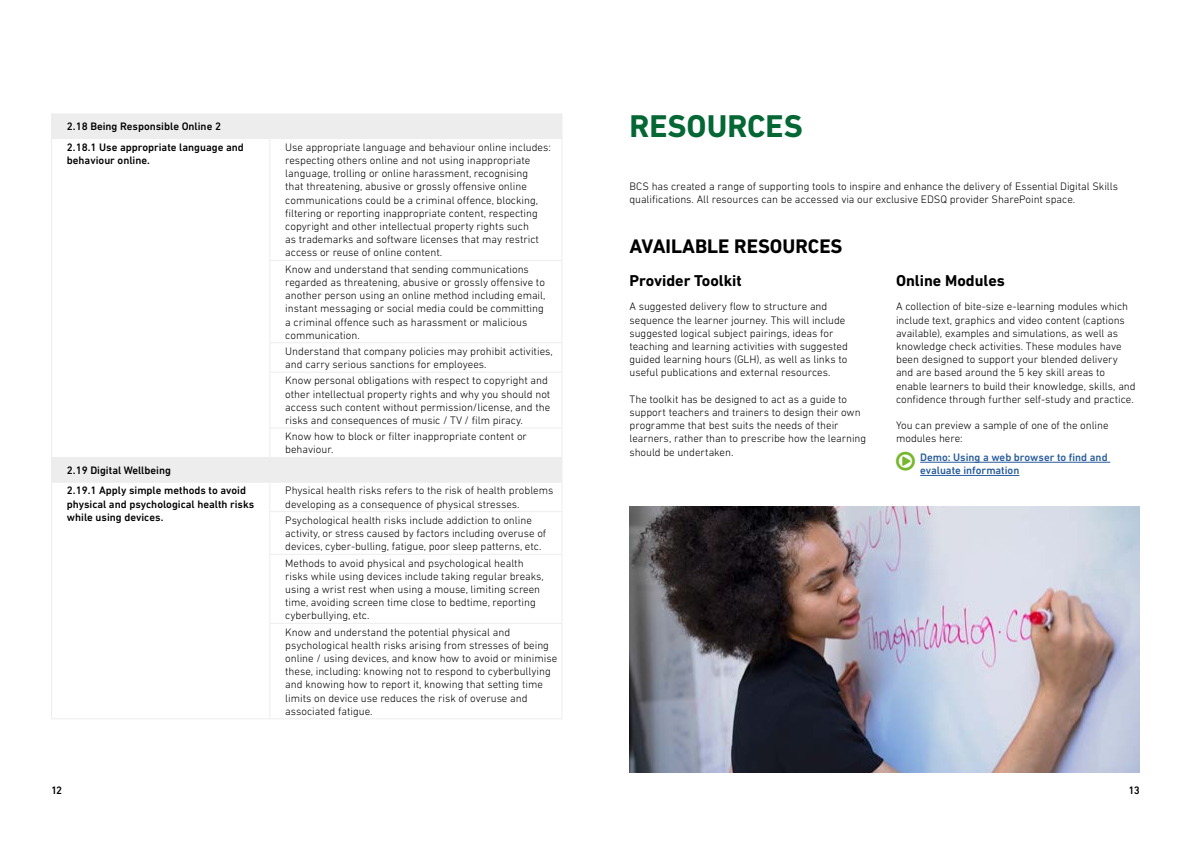
<style>
.page{position:relative;width:1191px;height:842px;background:#fff}
.page>*{position:absolute;margin:0;border:0;box-sizing:border-box;transform-origin:0 0}
.t1{font:700 32px "DIN Next LT Pro";color:#046734}
.t2{font:700 20px "DIN Next LT Pro";color:#000}
.t3{font:700 16px "DIN Next LT Pro";color:#000}
.t4{font:300 11px/13.2px "DIN Next LT Pro";color:#000}
.t5{font:500 11px/20.5px "DIN Next LT Pro";color:#000}
.t6{font:500 11px/13.2px "DIN Next LT Pro";color:#275b9b}
</style>
<div class="page">
<svg style="left:52px;top:114px;width:509px;height:368px"></svg>
<hr style="left:561px;top:261px;width:1px;height:81px;background:#ededed">
<hr style="left:561px;top:373px;width:1px;height:54px;background:#ededed">
<svg style="left:561px;top:428px;width:1px;height:54px"></svg>
<hr style="left:561px;top:512px;width:1px;height:42px;background:#ededed">
<hr style="left:561px;top:555px;width:1px;height:68px;background:#ededed">
<hr style="left:561px;top:624px;width:1px;height:94px;background:#ededed">
<hr style="left:269px;top:342px;width:293px;height:1px;background:#ededed">
<hr style="left:269px;top:372px;width:293px;height:1px;background:#ededed">
<hr style="left:269px;top:427px;width:293px;height:1px;background:#ededed">
<hr style="left:270px;top:457px;width:292px;height:1px;background:#ededed">
<hr style="left:270px;top:482px;width:292px;height:1px;background:#ededed">
<hr style="left:269px;top:511px;width:293px;height:1px;background:#ededed">
<hr style="left:269px;top:554px;width:293px;height:1px;background:#ededed">
<hr style="left:269px;top:623px;width:293px;height:1px;background:#ededed">
<hr style="left:270px;top:718px;width:292px;height:1px;background:#ededed">
<hr style="left:561px;top:139px;width:1px;height:121px;background:#ededed">
<hr style="left:269px;top:260px;width:293px;height:1px;background:#ededed">
<hr style="left:51px;top:113px;width:219px;height:1px;background:#ededed">
<svg style="left:51px;top:114px;width:1px;height:24px"></svg>
<hr style="left:270px;top:113px;width:292px;height:1px;background:#ededed">
<svg style="left:561px;top:114px;width:1px;height:24px"></svg>
<hr style="left:270px;top:138px;width:292px;height:1px;background:#ededed">
<hr style="left:51px;top:138px;width:219px;height:1px;background:#ededed">
<hr style="left:51px;top:139px;width:1px;height:121px;background:#ededed">
<hr style="left:269px;top:139px;width:1px;height:121px;background:#ededed">
<hr style="left:51px;top:260px;width:1px;height:83px;background:#ededed">
<hr style="left:269px;top:261px;width:1px;height:81px;background:#ededed">
<svg style="left:51px;top:343px;width:1px;height:29px"></svg>
<svg style="left:269px;top:343px;width:1px;height:29px"></svg>
<hr style="left:51px;top:372px;width:1px;height:56px;background:#ededed">
<hr style="left:269px;top:373px;width:1px;height:54px;background:#ededed">
<svg style="left:269px;top:428px;width:1px;height:29px"></svg>
<hr style="left:51px;top:457px;width:219px;height:1px;background:#ededed">
<hr style="left:51px;top:482px;width:219px;height:1px;background:#ededed">
<svg style="left:51px;top:428px;width:1px;height:84px"></svg>
<svg style="left:269px;top:483px;width:1px;height:28px"></svg>
<hr style="left:51px;top:512px;width:1px;height:42px;background:#ededed">
<hr style="left:269px;top:512px;width:1px;height:42px;background:#ededed">
<hr style="left:51px;top:554px;width:1px;height:69px;background:#ededed">
<hr style="left:269px;top:555px;width:1px;height:68px;background:#ededed">
<hr style="left:51px;top:623px;width:1px;height:95px;background:#ededed">
<hr style="left:269px;top:624px;width:1px;height:94px;background:#ededed">
<hr style="left:51px;top:718px;width:219px;height:1px;background:#ededed">
<img style="left:629px;top:507px;width:511px;height:266px">
<hr style="left:920px;top:462px;width:190px;height:1px;background:#275b9b">
<hr style="left:920px;top:475px;width:99px;height:1px;background:#275b9b">
<p class="t5" style="left:67px;top:116px;width:178px">2.18 Being Responsible Online 2<br>2.18.1 Use appropriate language and</p>
<p class="t5" style="left:67px;top:150px;width:85px">behaviour online.</p>
<p class="t5" style="left:67px;top:460px;width:181px">2.19 Digital Wellbeing<br>2.19.1 Apply simple methods to avoid</p>
<p class="t5" style="left:67px;top:497px;width:189px;line-height:13.2px">physical and psychological health risks while using devices.</p>
<p class="t4" style="left:285px;top:140px;width:267px">Use appropriate language and behaviour online includes: respecting others online and not using inappropriate language, trolling or online harassment, recognising<br>that threatening, abusive or grossly offensive online communications could be a criminal offence, blocking, filtering or reporting inappropriate content, respecting copyright and other intellectual property rights such<br>as trademarks and software licenses that may restrict access or reuse of online content.</p>
<p class="t4" style="left:285px;top:262px;width:262px">Know and understand that sending communications regarded as threatening, abusive or grossly offensive to another person using an online method including email, instant messaging or social media could be committing a criminal offence such as harassment or malicious communication.</p>
<p class="t4" style="left:285px;top:344px;width:269px">Understand that company policies may prohibit activities, and carry serious sanctions for employees.</p>
<p class="t4" style="left:285px;top:374px;width:267px">Know personal obligations with respect to copyright and other intellectual property rights and why you should not access such content without permission/license, and the risks and consequences of music / TV / film piracy.</p>
<p class="t4" style="left:285px;top:430px;width:243px">Know how to block or filter inappropriate content or behaviour.</p>
<p class="t4" style="left:285px;top:484px;width:270px">Physical health risks refers to the risk of health problems developing as a consequence of physical stresses.</p>
<p class="t4" style="left:285px;top:513px;width:263px">Psychological health risks include addiction to online activity, or stress caused by factors including overuse of devices, cyber-bulling, fatigue, poor sleep patterns, etc.</p>
<p class="t4" style="left:285px;top:556px;width:260px">Methods to avoid physical and psychological health risks while using devices include taking regular breaks, using a wrist rest when using a mouse, limiting screen time, avoiding screen time close to bedtime, reporting cyberbullying, etc.</p>
<p class="t4" style="left:285px;top:625px;width:273px">Know and understand the potential physical and psychological health risks arising from stresses of being online / using devices, and know how to avoid or minimise these, including: knowing not to respond to cyberbullying and knowing how to report it, knowing that setting time limits on device use reduces the risk of overuse and associated fatigue.</p>
<h1 class="t1" style="left:629px;top:108px;width:175px">RESOURCES</h1>
<p class="t4" style="left:629px;top:180px;width:490px">BCS has created a range of supporting tools to inspire and enhance the delivery of Essential Digital Skills qualifications. All resources can be accessed via our exclusive EDSQ provider SharePoint space.</p>
<h2 class="t2" style="left:629px;top:235px;width:214px">AVAILABLE RESOURCES</h2>
<h3 class="t3" style="left:629px;top:271px;width:114px">Provider Toolkit</h3>
<p class="t4" style="left:629px;top:300px;width:220px">A suggested delivery flow to structure and sequence the learner journey. This will include suggested logical subject pairings, ideas for teaching and learning activities with suggested guided learning hours (GLH), as well as links to useful publications and external resources.</p>
<p class="t4" style="left:629px;top:392px;width:238px">The toolkit has be designed to act as a guide to support teachers and trainers to design their own programme that best suits the needs of their learners, rather than to prescribe how the learning should be undertaken.</p>
<h3 class="t3" style="left:896px;top:271px;width:110px">Online Modules</h3>
<p class="t4" style="left:896px;top:300px;width:241px">A collection of bite-size e-learning modules which include text, graphics and video content (captions available), examples and simulations, as well as knowledge check activities. These modules have been designed to support your blended delivery and are based around the 5 key skill areas to enable learners to build their knowledge, skills, and confidence through further self-study and practice.</p>
<p class="t4" style="left:896px;top:419px;width:214px">You can preview a sample of one of the online modules here:</p>
<p class="t6" style="left:920px;top:451px;width:189px">Demo: Using a web browser to find and evaluate information</p>
<p class="t5" style="left:51px;top:779px;width:13px">12</p>
<p class="t5" style="left:1128px;top:779px;width:13px">13</p>
</div>
